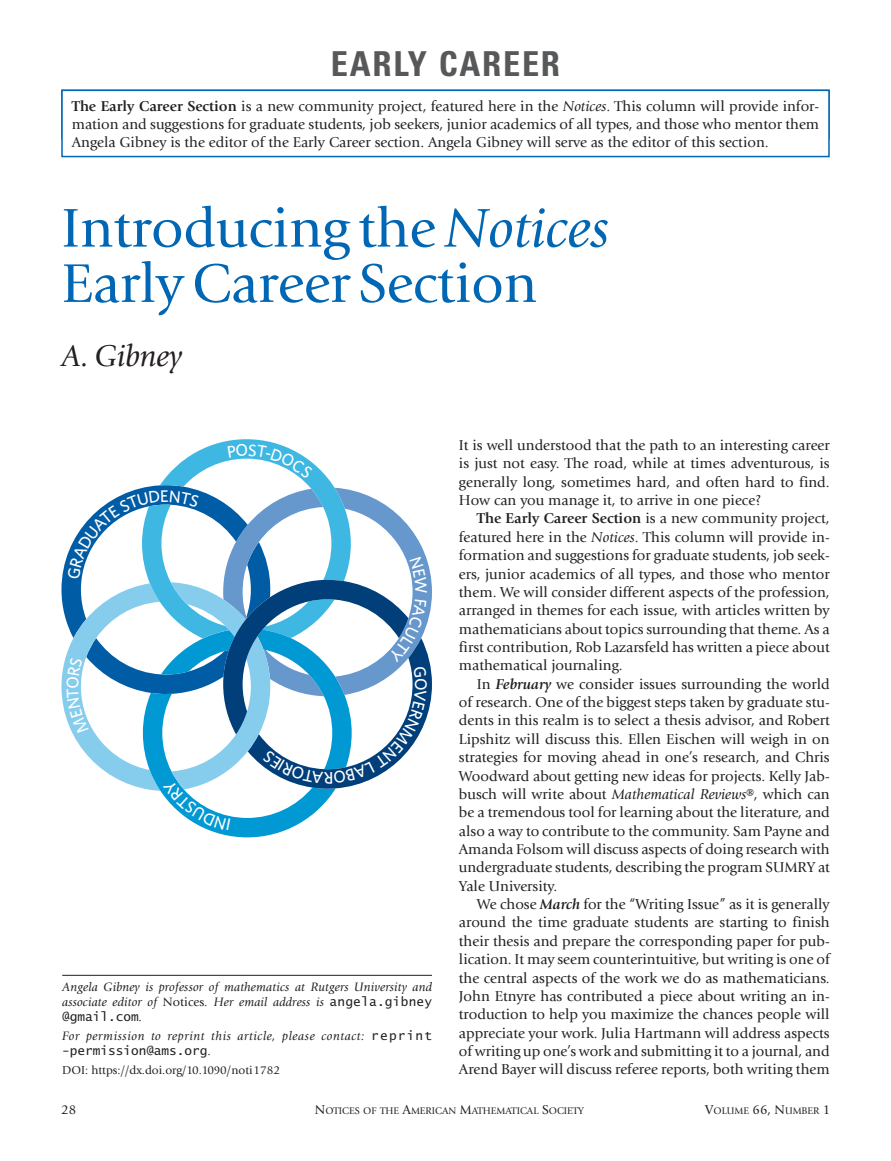
<style>
.page{position:relative;width:891px;height:1161px;background:#fff}
.page>*{position:absolute;margin:0;border:0;box-sizing:border-box;transform-origin:0 0}
.t1{font:56.85px/55.3px "Giovanni Std";letter-spacing:-.005em;color:#0166b3}
.t2{font:700 condensed 34.35px "Univers LT Std";letter-spacing:.05em;color:#57585a}
.t3{font:italic 31.35px "Giovanni Std";letter-spacing:-.005em;color:#231f20}
.t4{font:500 16.8px "Whitney";color:#fff}
.t5{font:15px/18.3px "Giovanni Std";color:#231f20;text-align:justify}
.t6{font:13.5px "Giovanni Std";color:#231f20}
.t7{font:italic 12.75px/15px "Giovanni Std";letter-spacing:.01em;color:#231f20}
.t8{font:italic 12.75px "Giovanni Std";letter-spacing:.045em;color:#231f20}
.t9{font:12.75px "Lucida Sans Typewriter";color:#231f20}
.t10{font:12px "Giovanni Std";color:#231f20}
.t11{font:10.05px "Giovanni Std";color:#231f20}
.s1{font-weight:700}
.s2{font-style:italic}
.s3{font-style:normal}
.s4{font-family:"Lucida Sans Typewriter";font-style:normal}
.s5{font-family:"Giovanni Std";font-style:italic}
.s6{font-family:"Giovanni Std"}
.s7{font-weight:700;font-style:italic}
.s8{font-size:13.5px}
</style>
<div class="page">
<hr style="left:62px;top:975px;width:370px;height:1px;background:#231f20">
<div style="left:61px;top:90px;width:769px;height:67px;border:1px solid #0166b3"></div>
<svg style="left:62px;top:439px;width:370px;height:398px"></svg>
<h2 class="t2" style="left:331px;top:43px;width:231px">EARLY CAREER</h2>
<p class="t5" style="left:72px;top:97px;width:749px"><span class="s1">The Early Career Section</span> is a new community project, featured here in the <span class="s2">Notices</span>. This column will provide infor&shy;mation and suggestions for graduate students, job seekers, junior academics of all types, and those who mentor them Angela Gibney is the editor of the Early Career section. Angela Gibney will serve as the editor of this section.</p>
<p class="t5" style="left:445px;top:115px;width:376px">junior academics of all types, and those who mentor them.</p>
<h1 class="t1" style="left:61px;top:201px;width:550px">Introducing the <span class="s2">Notices<br></span>Early Career Section</h1>
<h3 class="t3" style="left:61px;top:339px;width:122px">A. Gibney</h3>
<p class="t4" style="left:432px;top:678px;width:14px;rotate:90deg">O</p>
<p class="t7" style="left:62px;top:979px;width:371px">Angela Gibney is professor of mathematics at Rutgers University and associate editor of <span class="s3">Notices</span>. Her email address is <span class="s4">angela.gibney</span></p>
<p class="t9" style="left:62px;top:1009px;width:81px">@gmail.com<span class="s5">.</span></p>
<p class="t8" style="left:62px;top:1029px;width:371px">For permission to reprint this article, please contact: <span class="s4">reprint</span></p>
<p class="t9" style="left:62px;top:1043px;width:150px">-permission@ams.org<span class="s6">.</span></p>
<p class="t10" style="left:62px;top:1064px;width:219px">DOI: https://dx.doi.org/10.1090/noti1782</p>
<p class="t5" style="left:459px;top:436px;width:372px">It is well understood that the path to an interesting career is just not easy. The road, while at times adventurous, is generally long, sometimes hard, and often hard to find.<br>How can you manage it, to arrive in one piece?</p>
<p class="t5" style="left:459px;top:510px;width:372px;text-indent:18px"><span class="s1">The Early Career Section</span> is a new community project, featured here in the <span class="s2">Notices</span>. This column will provide in&shy;formation and suggestions for graduate students, job seek&shy;ers, junior academics of all types, and those who mentor them. We will consider different aspects of the profession, arranged in themes for each issue, with articles written by mathematicians about topics surrounding that theme. As a first contribution, Rob Lazarsfeld has written a piece about mathematical journaling.</p>
<p class="t5" style="left:459px;top:675px;width:373px;text-indent:18px">In <span class="s7">February</span> we consider issues surrounding the world of research. One of the biggest steps taken by graduate stu&shy;dents in this realm is to select a thesis advisor, and Robert Lipshitz will discuss this. Ellen Eischen will weigh in on strategies for moving ahead in one’s research, and Chris Woodward about getting new ideas for projects. Kelly Jab&shy;busch will write about <span class="s2">Mathematical Reviews®</span>, which can be a tremendous tool for learning about the literature, and also a way to contribute to the community. Sam Payne and Amanda Folsom will discuss aspects of doing research with undergraduate students, describing the program SUMRY at Yale University.</p>
<p class="t5" style="left:459px;top:895px;width:372px;text-indent:18px">We chose <span class="s7">March</span> for the “Writing Issue” as it is generally around the time graduate students are starting to finish their thesis and prepare the corresponding paper for pub&shy;lication. It may seem counterintuitive, but writing is one of the central aspects of the work we do as mathematicians.<br>John Etnyre has contributed a piece about writing an in&shy;troduction to help you maximize the chances people will appreciate your work. Julia Hartmann will address aspects of writing up one’s work and submitting it to a journal, and Arend Bayer will discuss referee reports, both writing them</p>
<p class="t6" style="left:61px;top:1102px;width:16px">28</p>
<p class="t11" style="left:315px;top:1105px;width:271px"><span class="s8">N</span>OTICES OF THE <span class="s8">A</span>MERICAN <span class="s8">M</span>ATHEMATICAL <span class="s8">S</span>OCIETY</p>
<p class="t11" style="left:705px;top:1105px;width:127px"><span class="s8">V</span>OLUME <span class="s8">66, N</span>UMBER <span class="s8">1</span></p>
</div>
